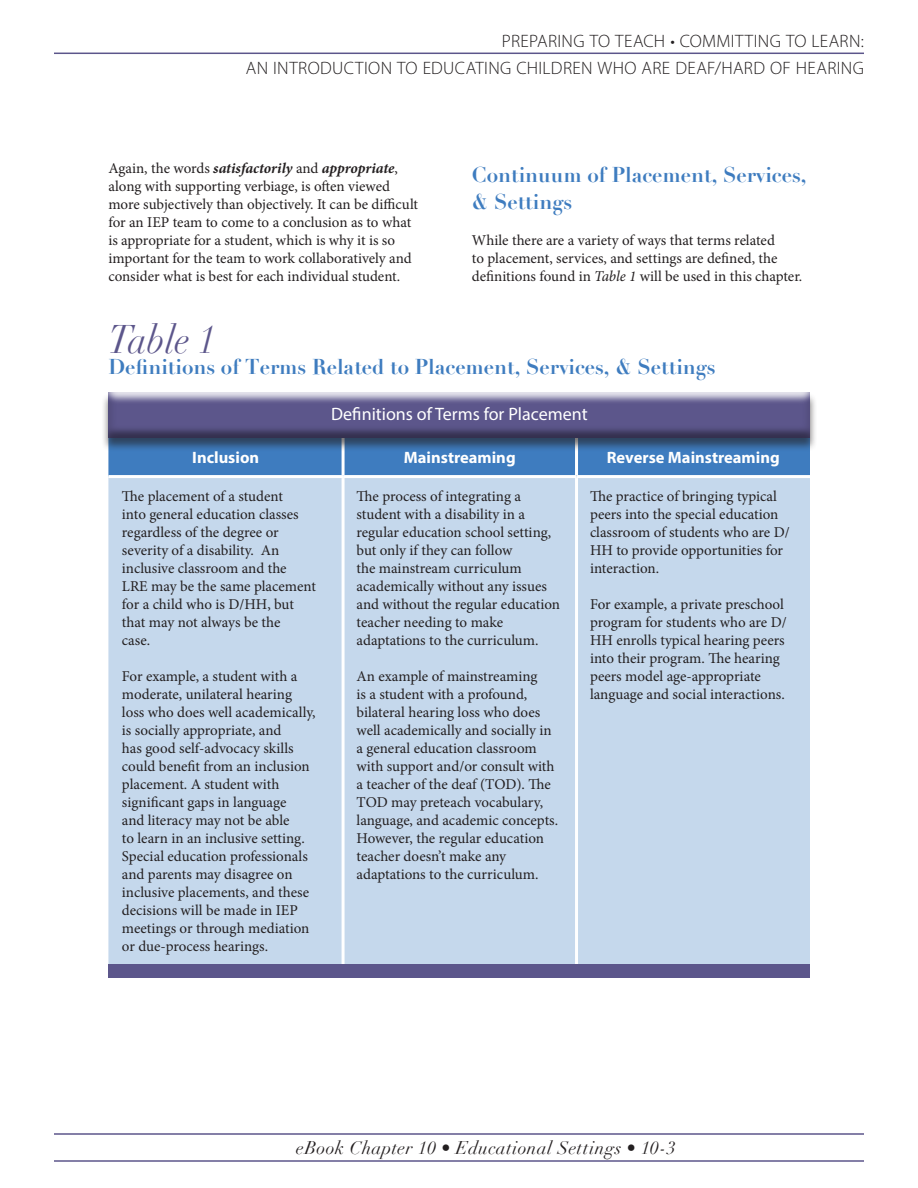
<style>
.page{position:relative;width:918px;height:1188px;background:#fff}
.page>*{position:absolute;margin:0;border:0;box-sizing:border-box;transform-origin:0 0}
.t1{font:italic 39px "Didot";color:#5c568b;scale:.9 1}
.t2{font:700 21px/27px "Didot";color:#3e7cbf}
.t3{font:300 18px/27px "Myriad Pro";letter-spacing:.02em;color:#231f20;text-align:right}
.t4{font:italic 18px "Didot";letter-spacing:.025em;color:#231f20}
.t5{font:18px "Myriad Pro";color:#fff}
.t6{font:700 16.5px "Myriad Pro";color:#fff}
.t7{font:15px/18px "Minion Pro";color:#231f20}
.s1{font-weight:700;font-style:italic}
.s2{font-style:italic}
</style>
<div class="page">
<hr style="left:54px;top:1133px;width:810px;height:2px;background:#5c568b">
<hr style="left:54px;top:1160px;width:810px;height:2px;background:#5c568b">
<hr style="left:54px;top:53px;width:810px;height:1px;background:#5c568b">
<div style="left:108px;top:452px;width:702px;height:23px;background:#3e7cbf"></div>
<div style="left:108px;top:478px;width:702px;height:486px;background:#c5d8ec"></div>
<hr style="left:342px;top:437px;width:3px;height:38px;background:#fff">
<hr style="left:575px;top:437px;width:3px;height:38px;background:#fff">
<hr style="left:342px;top:478px;width:3px;height:486px;background:#fff">
<hr style="left:575px;top:478px;width:3px;height:486px;background:#fff">
<div style="left:101px;top:393px;width:717px;height:59px;background:#231f20;opacity:.6"></div>
<div style="left:98px;top:393px;width:713px;height:45px;background:#231f20;opacity:.5"></div>
<div style="left:108px;top:964px;width:702px;height:14px;background:#5c568b"></div>
<p class="t3" style="left:246px;top:27px;width:620px">PREPARING TO TEACH • COMMITTING TO LEARN:<br>AN INTRODUCTION TO EDUCATING CHILDREN WHO ARE DEAF/HARD OF HEARING</p>
<p class="t7" style="left:108px;top:159px;width:311px">Again, the words <span class="s1">satisfactorily</span> and <span class="s1">appropriate</span>, along with supporting verbiage, is often viewed more subjectively than objectively. It can be difficult for an IEP team to come to a conclusion as to what is appropriate for a student, which is why it is so important for the team to work collaboratively and consider what is best for each individual student.</p>
<h2 class="t2" style="left:472px;top:162px;width:336px">Continuum of Placement, Services, &amp; Settings</h2>
<p class="t7" style="left:472px;top:232px;width:332px">While there are a variety of ways that terms related<br>to placement, services, and settings are defined, the definitions found in <span class="s2">Table 1</span> will be used in this chapter.</p>
<h1 class="t1" style="left:108px;top:315px;width:120px">Table 1</h1>
<h2 class="t2" style="left:108px;top:353px;width:609px">Definitions of Terms Related to Placement, Services, &amp; Settings</h2>
<p class="t5" style="left:331px;top:403px;width:258px">Definitions of Terms for Placement</p>
<p class="t6" style="left:192px;top:447px;width:68px">Inclusion</p>
<p class="t6" style="left:404px;top:447px;width:113px">Mainstreaming</p>
<p class="t6" style="left:607px;top:447px;width:174px">Reverse Mainstreaming</p>
<p class="t7" style="left:122px;top:487px;width:196px">The placement of a student<br>into general education classes regardless of the degree or severity of a disability. An inclusive classroom and the<br>LRE may be the same placement for a child who is D/HH, but that may not always be the<br>case.</p>
<p class="t7" style="left:122px;top:667px;width:195px">For example, a student with a moderate, unilateral hearing loss who does well academically, is socially appropriate, and<br>has good self-advocacy skills could benefit from an inclusion placement. A student with significant gaps in language<br>and literacy may not be able<br>to learn in an inclusive setting.<br>Special education professionals and parents may disagree on inclusive placements, and these decisions will be made in IEP meetings or through mediation or due-process hearings.</p>
<p class="t7" style="left:357px;top:487px;width:205px">The process of integrating a student with a disability in a regular education school setting, but only if they can follow<br>the mainstream curriculum academically without any issues and without the regular education teacher needing to make adaptations to the curriculum.</p>
<p class="t7" style="left:357px;top:667px;width:203px">An example of mainstreaming<br>is a student with a profound, bilateral hearing loss who does well academically and socially in a general education classroom with support and/or consult with a teacher of the deaf (TOD). The<br>TOD may preteach vocabulary, language, and academic concepts.<br>However, the regular education teacher doesn’t make any adaptations to the curriculum.</p>
<p class="t7" style="left:590px;top:487px;width:201px">The practice of bringing typical peers into the special education classroom of students who are D/<br>HH to provide opportunities for interaction.</p>
<p class="t7" style="left:590px;top:595px;width:198px">For example, a private preschool program for students who are D/<br>HH enrolls typical hearing peers into their program. The hearing peers model age-appropriate language and social interactions.</p>
<p class="t4" style="left:296px;top:1137px;width:381px">eBook Chapter 10 • Educational Settings • 10-3</p>
</div>
